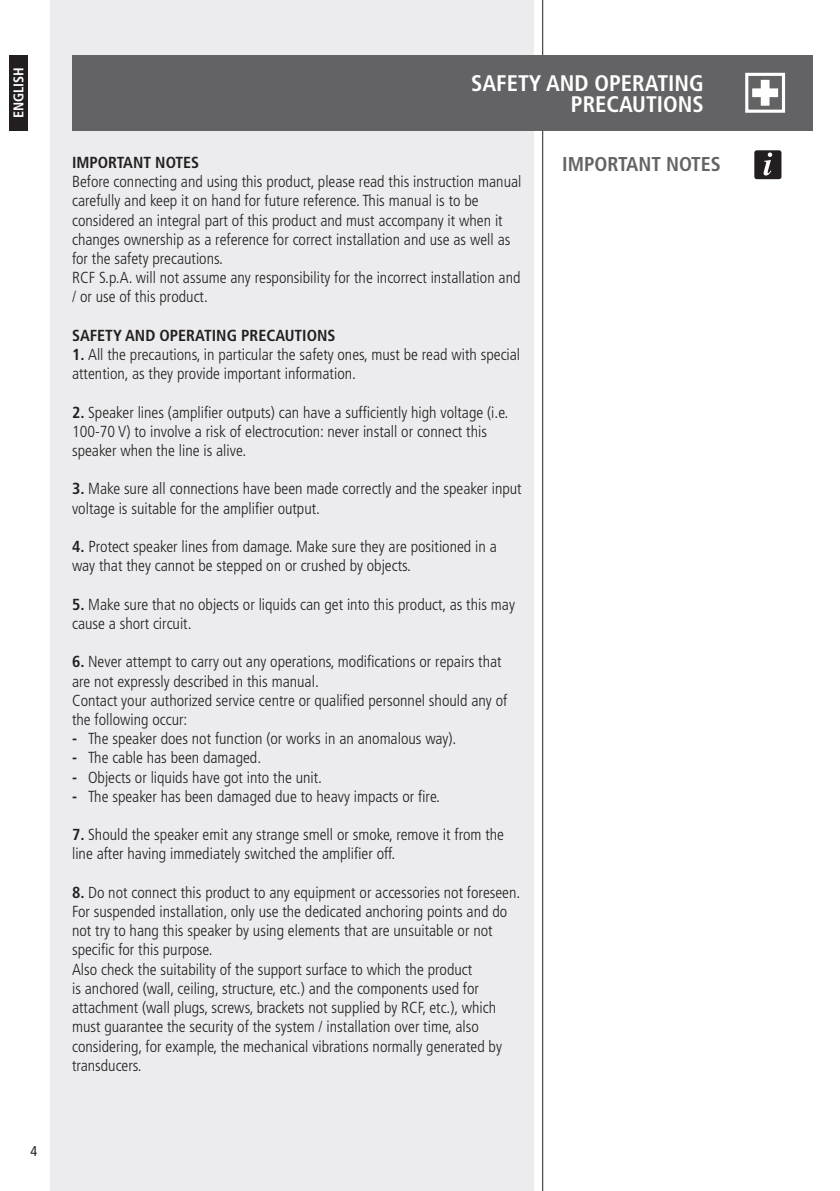
<style>
.page{position:relative;width:840px;height:1191px;background:#fff}
.page>*{position:absolute;margin:0;border:0;box-sizing:border-box;transform-origin:0 0}
.t1{font:700 condensed 22.6px/21.2px "Frutiger LT Std";color:#fff;text-align:right}
.t2{font:700 condensed 20px "Frutiger LT Std";color:#636366}
.t3{font:300 condensed 16px/19.2px "Frutiger LT Std";color:#231f20}
.t4{font:700 condensed 16px "Frutiger LT Std";color:#231f20}
.t5{font:700 condensed 14px "Frutiger LT Std";color:#fff}
.t6{font:condensed 14px "Frutiger LT Std";color:#231f20}
.s1{font-weight:700}
</style>
<div class="page">
<div style="left:51px;top:0;width:482px;height:1191px;background:#ececee"></div>
<hr style="left:542px;top:0;width:1px;height:1191px;background:#231f20">
<div style="left:9px;top:55px;width:18px;height:75px;background:#231f20"></div>
<div style="left:72px;top:55px;width:740px;height:75px;background:#636366"></div>
<div style="left:744px;top:73px;width:40px;height:40px;border:3px solid #fff"></div>
<svg style="left:752px;top:80px;width:25px;height:26px"></svg>
<div style="left:753px;top:150px;width:28px;height:29px;background:#231f20;border-radius:3px"></div>
<svg style="left:763px;top:152px;width:8px;height:23px"></svg>
<p class="t5" style="left:10px;top:118px;width:53px;rotate:-90deg">ENGLISH</p>
<h1 class="t1" style="left:471px;top:72px;width:234px">SAFETY AND OPERATING<br>PRECAUTIONS</h1>
<p class="t4" style="left:72px;top:153px;width:128px">IMPORTANT NOTES</p>
<p class="t2" style="left:562px;top:152px;width:160px">IMPORTANT NOTES</p>
<p class="t3" style="left:72px;top:172px;width:450px">Before connecting and using this product, please read this instruction manual carefully and keep it on hand for future reference. This manual is to be considered an integral part of this product and must accompany it when it changes ownership as a reference for correct installation and use as well as for the safety precautions.<br>RCF S.p.A. will not assume any responsibility for the incorrect installation and / or use of this product.</p>
<p class="t4" style="left:72px;top:326px;width:265px">SAFETY AND OPERATING PRECAUTIONS</p>
<p class="t3" style="left:72px;top:345px;width:449px"><span class="s1">1.</span> All the precautions, in particular the safety ones, must be read with special attention, as they provide important information.</p>
<p class="t3" style="left:72px;top:403px;width:437px"><span class="s1">2.</span> Speaker lines (amplifier outputs) can have a sufficiently high voltage (i.e.<br>100-70 V) to involve a risk of electrocution: never install or connect this speaker when the line is alive.</p>
<p class="t3" style="left:72px;top:479px;width:451px"><span class="s1">3.</span> Make sure all connections have been made correctly and the speaker input voltage is suitable for the amplifier output.</p>
<p class="t3" style="left:72px;top:537px;width:426px"><span class="s1">4.</span> Protect speaker lines from damage. Make sure they are positioned in a way that they cannot be stepped on or crushed by objects.</p>
<p class="t3" style="left:72px;top:595px;width:444px"><span class="s1">5.</span> Make sure that no objects or liquids can get into this product, as this may cause a short circuit.</p>
<p class="t3" style="left:72px;top:652px;width:436px"><span class="s1">6.</span> Never attempt to carry out any operations, modifications or repairs that are not expressly described in this manual.<br>Contact your authorized service centre or qualified personnel should any of the following occur:</p>
<p class="t3" style="left:72px;top:729px;width:385px"><span class="s1">-</span> The speaker does not function (or works in an anomalous way).</p>
<p class="t3" style="left:72px;top:748px;width:190px"><span class="s1">-</span> The cable has been damaged.</p>
<p class="t3" style="left:72px;top:767px;width:251px"><span class="s1">-</span> Objects or liquids have got into the unit.</p>
<p class="t3" style="left:72px;top:787px;width:369px"><span class="s1">-</span> The speaker has been damaged due to heavy impacts or fire.</p>
<p class="t3" style="left:72px;top:825px;width:433px"><span class="s1">7.</span> Should the speaker emit any strange smell or smoke, remove it from the line after having immediately switched the amplifier off.</p>
<p class="t3" style="left:72px;top:883px;width:449px"><span class="s1">8.</span> Do not connect this product to any equipment or accessories not foreseen.<br>For suspended installation, only use the dedicated anchoring points and do not try to hang this speaker by using elements that are unsuitable or not specific for this purpose.<br>Also check the suitability of the support surface to which the product<br>is anchored (wall, ceiling, structure, etc.) and the components used for attachment (wall plugs, screws, brackets not supplied by RCF, etc.), which must guarantee the security of the system / installation over time, also considering, for example, the mechanical vibrations normally generated by transducers.</p>
<p class="t6" style="left:31px;top:1142px;width:8px">4</p>
</div>
